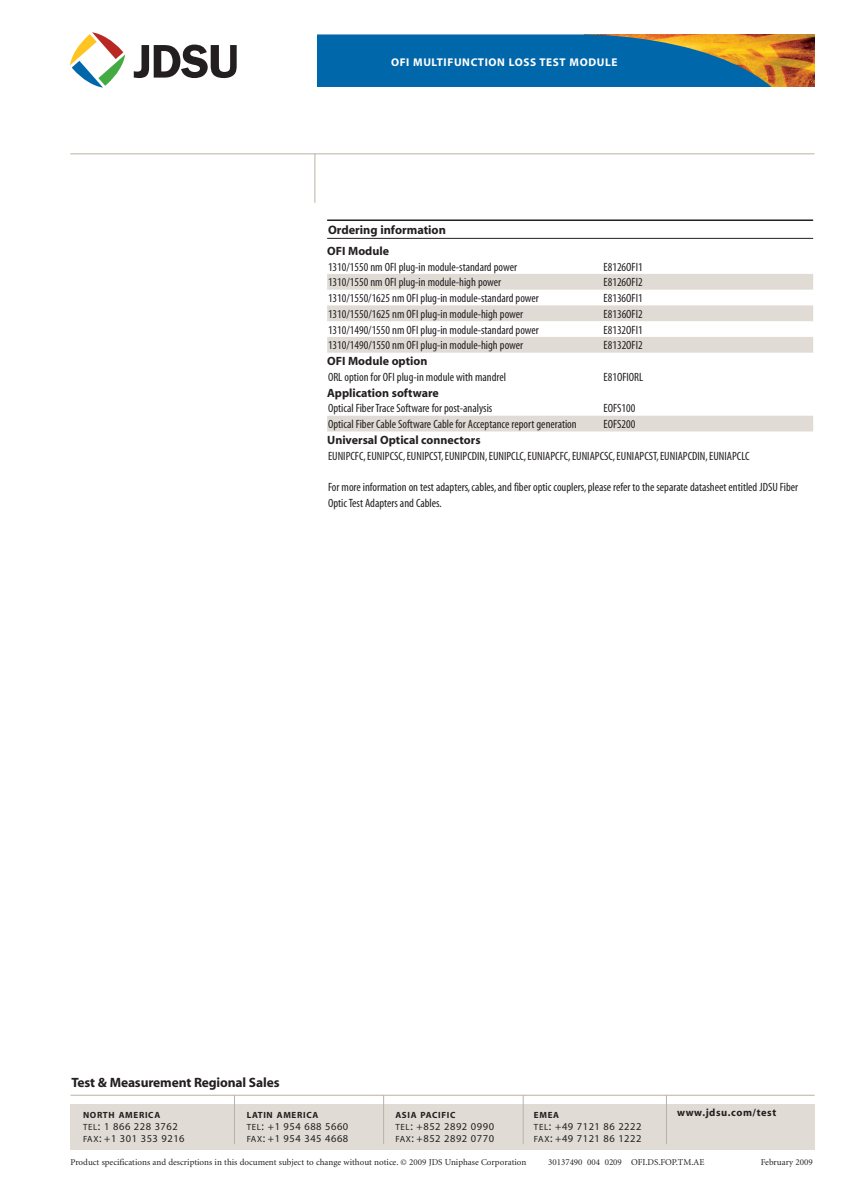
<style>
.page{position:relative;width:864px;height:1191px;background:#fff}
.page>*{position:absolute;margin:0;border:0;box-sizing:border-box;transform-origin:0 0}
.t1{font:13.5px "Myriad MM 700 600";letter-spacing:-.01em;color:#231f20}
.t2{font:12.3px "Myriad MM 700 600";color:#231f20}
.t3{font:12px/15.8px "Myriad MM 400 300";color:#231f20}
.t4{font:12px "Myriad MM 700 600";color:#231f20}
.t5{font:11.25px "Myriad MM 700 600";letter-spacing:.055em;color:#fff}
.t6{font:10.5px/12px "Myriad MM 400 600";letter-spacing:.05em;color:#231f20}
.t7{font:10.5px "Myriad MM 700 600";letter-spacing:.055em;color:#231f20}
.t8{font:9px "Minion";color:#231f20}
.t9{font:9px "Myriad MM 700 600";letter-spacing:.075em;color:#231f20}
.s1{font-size:9px}
.s2{font-size:12px}
</style>
<div class="page">
<svg style="left:70px;top:32px;width:55px;height:56px"></svg>
<svg style="left:134px;top:45px;width:103px;height:33px"></svg>
<img style="left:773px;top:34px;width:42px;height:52px">
<svg style="left:317px;top:34px;width:456px;height:52px;background:#206f98"></svg>
<hr style="left:315px;top:154px;width:1px;height:49px;background:#bbb1a3">
<hr style="left:70px;top:153px;width:744px;height:1px;background:#bbb1a3">
<hr style="left:327px;top:219px;width:486px;height:2px;background:#231f20">
<hr style="left:327px;top:238px;width:486px;height:1px;background:#231f20">
<div style="left:327px;top:274px;width:486px;height:16px;background:#e0dcd5"></div>
<div style="left:327px;top:305px;width:486px;height:16px;background:#e0dcd5"></div>
<div style="left:327px;top:337px;width:486px;height:16px;background:#e0dcd5"></div>
<div style="left:327px;top:416px;width:486px;height:15px;background:#e0dcd5"></div>
<div style="left:71px;top:1104px;width:744px;height:45px;background:#e0dcd5"></div>
<hr style="left:234px;top:1095px;width:1px;height:49px;background:#bbb1a3">
<hr style="left:71px;top:1094px;width:744px;height:1px;background:#bbb1a3">
<hr style="left:383px;top:1095px;width:1px;height:49px;background:#bbb1a3">
<hr style="left:523px;top:1095px;width:1px;height:49px;background:#bbb1a3">
<hr style="left:666px;top:1095px;width:1px;height:49px;background:#bbb1a3">
<p class="t5" style="left:391px;top:58px;width:228px">OFI MULTIFUNCTION LOSS TEST MODULE</p>
<p class="t2" style="left:328px;top:225px;width:119px">Ordering information</p>
<p class="t4" style="left:327px;top:246px;width:63px">OFI Module</p>
<p class="t3" style="left:328px;top:260px;width:191px">1310/1550 nm OFI plug-in module-standard power</p>
<p class="t3" style="left:604px;top:260px;width:41px">E8126OFI1</p>
<p class="t3" style="left:328px;top:275px;width:175px">1310/1550 nm OFI plug-in module-high power</p>
<p class="t3" style="left:604px;top:275px;width:41px">E8126OFI2</p>
<p class="t3" style="left:328px;top:291px;width:212px">1310/1550/1625 nm OFI plug-in module-standard power</p>
<p class="t3" style="left:604px;top:291px;width:41px">E8136OFI1</p>
<p class="t3" style="left:328px;top:307px;width:197px">1310/1550/1625 nm OFI plug-in module-high power</p>
<p class="t3" style="left:604px;top:307px;width:41px">E8136OFI2</p>
<p class="t3" style="left:328px;top:323px;width:212px">1310/1490/1550 nm OFI plug-in module-standard power</p>
<p class="t3" style="left:604px;top:323px;width:41px">E8132OFI1</p>
<p class="t3" style="left:328px;top:338px;width:197px">1310/1490/1550 nm OFI plug-in module-high power</p>
<p class="t3" style="left:604px;top:338px;width:41px">E8132OFI2</p>
<p class="t4" style="left:327px;top:356px;width:102px">OFI Module option</p>
<p class="t3" style="left:328px;top:370px;width:179px">ORL option for OFI plug-in module with mandrel</p>
<p class="t3" style="left:604px;top:370px;width:41px">E81OFIORL</p>
<p class="t4" style="left:327px;top:388px;width:113px">Application software</p>
<p class="t3" style="left:328px;top:401px;width:166px">Optical Fiber Trace Software for post-analysis</p>
<p class="t3" style="left:604px;top:401px;width:33px">EOFS100</p>
<p class="t3" style="left:328px;top:417px;width:250px">Optical Fiber Cable Software Cable for Acceptance report generation</p>
<p class="t3" style="left:604px;top:417px;width:33px">EOFS200</p>
<p class="t4" style="left:327px;top:435px;width:155px">Universal Optical connectors</p>
<p class="t3" style="left:328px;top:449px;width:423px">EUNIPCFC, EUNIPCSC, EUNIPCST, EUNIPCDIN, EUNIPCLC, EUNIAPCFC, EUNIAPCSC, EUNIAPCST, EUNIAPCDIN, EUNIAPCLC</p>
<p class="t3" style="left:328px;top:480px;width:472px">For more information on test adapters, cables, and fiber optic couplers, please refer to the separate datasheet entitled JDSU Fiber<br>Optic Test Adapters and Cables.</p>
<p class="t1" style="left:71px;top:1077px;width:210px">Test &amp; Measurement Regional Sales</p>
<p class="t9" style="left:247px;top:1111px;width:73px">LATIN AMERICA</p>
<p class="t6" style="left:247px;top:1121px;width:103px"><span class="s1">TEL</span><span class="s2">:</span> +1 954 688 5660<br><span class="s1">FAX</span><span class="s2">:</span> +1 954 345 4668</p>
<p class="t9" style="left:83px;top:1111px;width:79px">NORTH AMERICA</p>
<p class="t6" style="left:83px;top:1121px;width:103px"><span class="s1">TEL</span><span class="s2">:</span> 1 866 228 3762<br><span class="s1">FAX</span><span class="s2">:</span> +1 301 353 9216</p>
<p class="t9" style="left:395px;top:1111px;width:62px">ASIA PACIFIC</p>
<p class="t6" style="left:395px;top:1121px;width:100px"><span class="s1">TEL</span><span class="s2">:</span> +852 2892 0990<br><span class="s1">FAX</span><span class="s2">:</span> +852 2892 0770</p>
<p class="t9" style="left:534px;top:1111px;width:27px">EMEA</p>
<p class="t6" style="left:534px;top:1121px;width:109px"><span class="s1">TEL</span><span class="s2">:</span> +49 7121 86 2222<br><span class="s1">FAX</span><span class="s2">:</span> +49 7121 86 1222</p>
<p class="t7" style="left:677px;top:1108px;width:101px">www.jdsu.com/test</p>
<p class="t8" style="left:71px;top:1158px;width:457px">Product specifications and descriptions in this document subject to change without notice. © 2009 JDS Uniphase Corporation</p>
<p class="t8" style="left:548px;top:1158px;width:158px">30137490 004 0209 OFI.DS.FOP.TM.AE</p>
<p class="t8" style="left:761px;top:1158px;width:54px">February 2009</p>
</div>
